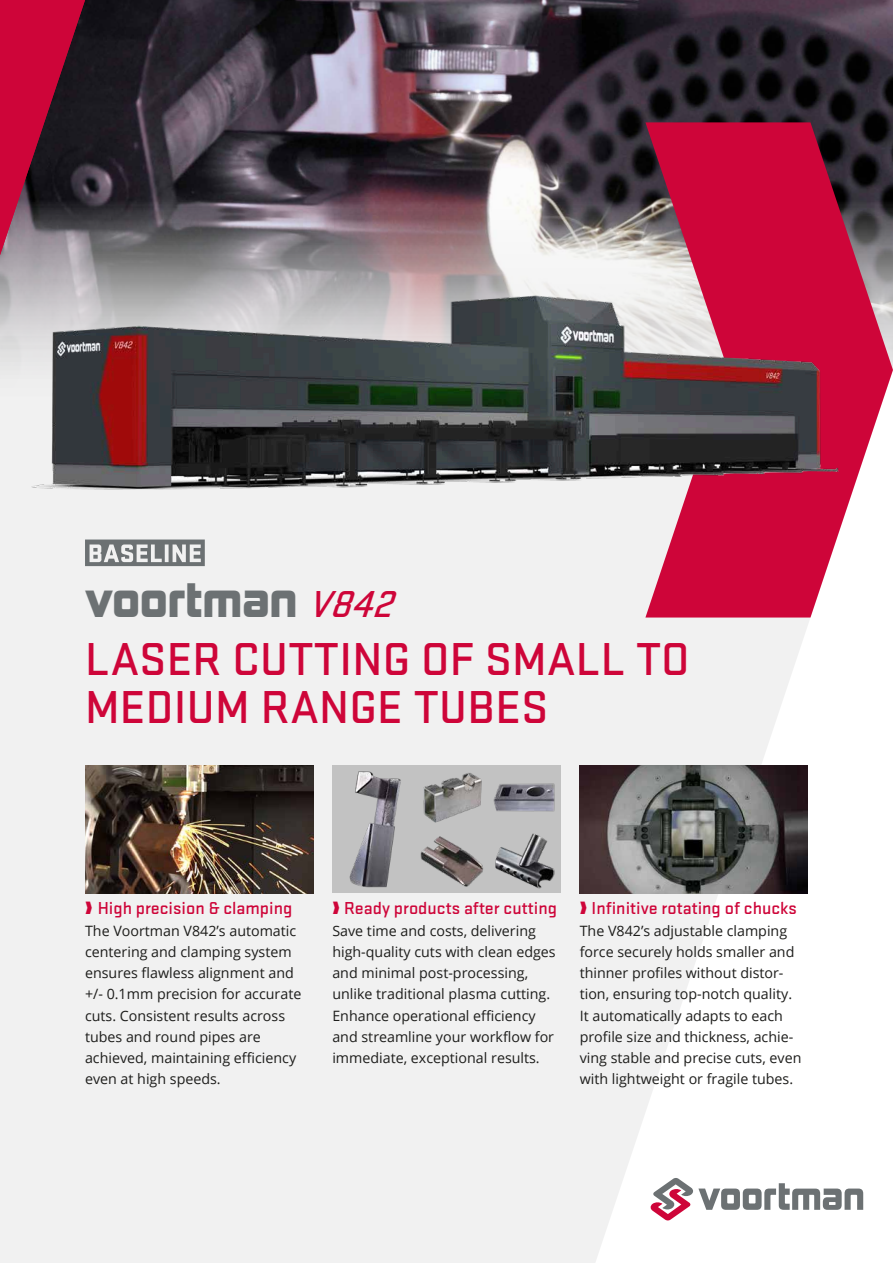
<style>
.page{position:relative;width:893px;height:1263px;background:#fff}
.page>*{position:absolute;margin:0;border:0;box-sizing:border-box;transform-origin:0 0}
.t1{font:500 48px/48px "Stratum 1";letter-spacing:.005em;color:#ce0539}
.t2{font:45px "Kimberley Bl";letter-spacing:.005em;color:#6c7173}
.t3{font:500 18px "Stratum 1";color:#ce0539}
.t4{font:14.25px/21.3px "Open Sans";color:#1d1d1b}
.s1{font-family:"Stratum 1";font-weight:500;font-style:italic;font-size:39px;color:#ce0539}
</style>
<div class="page">
<div style="left:0;top:162px;width:893px;height:1101px;background:#f1f1f1"></div>
<img style="left:332px;top:765px;width:229px;height:128px">
<img style="left:85px;top:0;width:808px;height:186px">
<svg style="left:595px;top:617px;width:298px;height:646px;fill:#fff"></svg>
<svg style="left:651px;top:1178px;width:212px;height:42px"></svg>
<svg style="left:645px;top:122px;width:248px;height:495px;fill:#ce0539"></svg>
<svg style="left:0;top:0;width:85px;height:186px"></svg>
<img style="left:580px;top:765px;width:228px;height:128px">
<img style="left:85px;top:765px;width:228px;height:128px">
<img style="left:0;top:186px;width:880px;height:393px">
<svg style="left:85px;top:539px;width:120px;height:27px"></svg>
<h2 class="t2" style="left:85px;top:572px;width:324px">voortman <span class="s1">V842</span></h2>
<h1 class="t1" style="left:85px;top:633px;width:606px">LASER CUTTING OF SMALL TO<br>MEDIUM RANGE TUBES</h1>
<p class="t3" style="left:98px;top:896px;width:196px">High precision &amp; clamping</p>
<p class="t4" style="left:85px;top:919px;width:218px">The Voortman V842’s automatic centering and clamping system ensures flawless alignment and +/- 0.1mm precision for accurate cuts. Consistent results across tubes and round pipes are achieved, maintaining efficiency even at high speeds.</p>
<p class="t3" style="left:344px;top:896px;width:214px">Ready products after cutting</p>
<p class="t4" style="left:332px;top:919px;width:225px">Save time and costs, delivering high-quality cuts with clean edges and minimal post-processing, unlike traditional plasma cutting.<br>Enhance operational efficiency and streamline your workflow for immediate, exceptional results.</p>
<p class="t3" style="left:592px;top:896px;width:207px">Infinitive rotating of chucks</p>
<p class="t4" style="left:580px;top:919px;width:223px">The V842’s adjustable clamping force securely holds smaller and thinner profiles without distor&shy;tion, ensuring top-notch quality.<br>It automatically adapts to each profile size and thickness, achie&shy;ving stable and precise cuts, even with lightweight or fragile tubes.</p>
</div>
